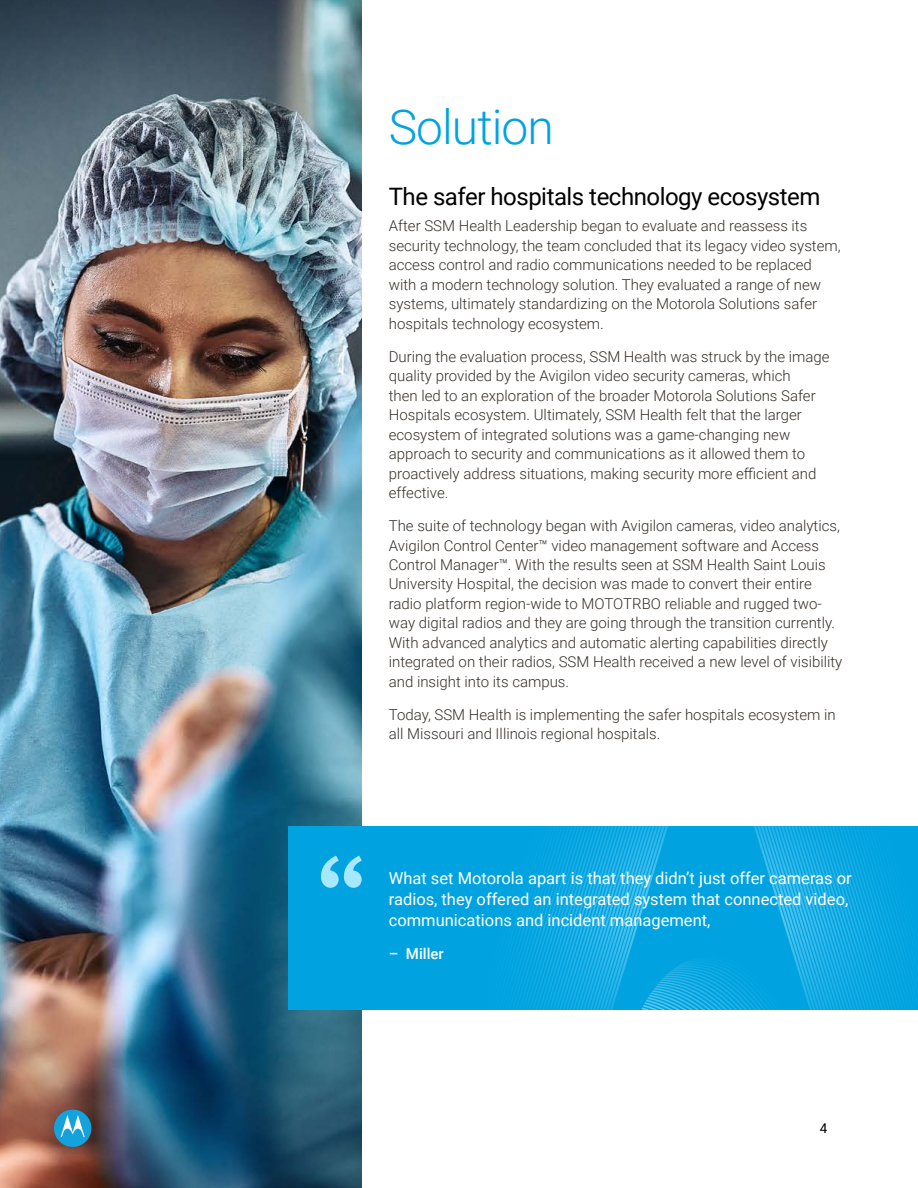
<style>
.page{position:relative;width:918px;height:1188px;background:#fff}
.page>*{position:absolute;margin:0;border:0;box-sizing:border-box;transform-origin:0 0}
.t1{font:300 48px "Roboto";letter-spacing:-.02em;color:#00a3e0}
.t2{font:24px "Roboto";letter-spacing:-.02em;color:#000}
.t3{font:16.5px/21px "Roboto";color:#fff}
.t4{font:300 15px/19.5px "Roboto";color:#352f2a}
.t5{font:500 15px "Roboto";color:#fff}
.t6{font:13.5px "Roboto";color:#000}
</style>
<div class="page">
<img style="left:0;top:0;width:362px;height:1188px">
<div style="left:289px;top:826px;width:629px;height:184px;background:#00a3e0"></div>
<svg style="left:513px;top:826px;width:397px;height:184px"></svg>
<svg style="left:321px;top:856px;width:41px;height:32px"></svg>
<div style="left:54px;top:1110px;width:37px;height:37px;background:#14a2dc;border-radius:50%"></div>
<svg style="left:61px;top:1115px;width:24px;height:22px"></svg>
<h1 class="t1" style="left:389px;top:93px;width:167px">Solution</h1>
<h2 class="t2" style="left:389px;top:179px;width:433px">The safer hospitals technology ecosystem</h2>
<p class="t4" style="left:389px;top:215px;width:453px">After SSM Health Leadership began to evaluate and reassess its security technology, the team concluded that its legacy video system, access control and radio communications needed to be replaced with a modern technology solution. They evaluated a range of new systems, ultimately standardizing on the Motorola Solutions safer hospitals technology ecosystem.</p>
<p class="t4" style="left:389px;top:346px;width:442px">During the evaluation process, SSM Health was struck by the image quality provided by the Avigilon video security cameras, which<br>then led to an exploration of the broader Motorola Solutions Safer Hospitals ecosystem. Ultimately, SSM Health felt that the larger ecosystem of integrated solutions was a game-changing new approach to security and communications as it allowed them to proactively address situations, making security more efficient and effective.</p>
<p class="t4" style="left:389px;top:515px;width:455px">The suite of technology began with Avigilon cameras, video analytics, Avigilon Control Center™ video management software and Access Control Manager™. With the results seen at SSM Health Saint Louis University Hospital, the decision was made to convert their entire radio platform region-wide to MOTOTRBO reliable and rugged two&shy;way digital radios and they are going through the transition currently.<br>With advanced analytics and automatic alerting capabilities directly integrated on their radios, SSM Health received a new level of visibility and insight into its campus.</p>
<p class="t4" style="left:389px;top:704px;width:448px">Today, SSM Health is implementing the safer hospitals ecosystem in all Missouri and Illinois regional hospitals.</p>
<p class="t3" style="left:389px;top:867px;width:465px">What set Motorola apart is that they didn’t just offer cameras or radios, they offered an integrated system that connected video, communications and incident management,</p>
<p class="t5" style="left:389px;top:943px;width:57px">– Miller</p>
<p class="t6" style="left:820px;top:1119px;width:9px">4</p>
</div>
